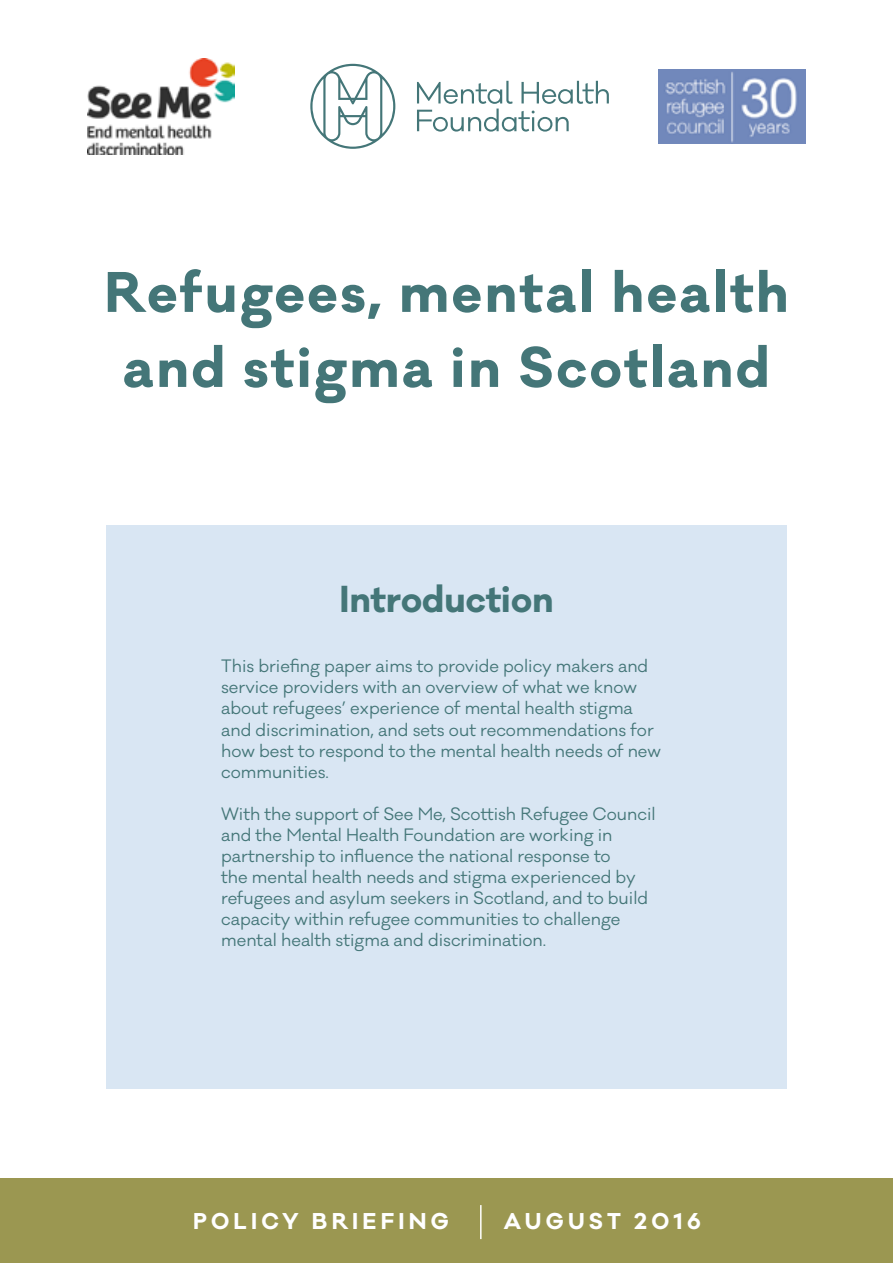
<style>
.page{position:relative;width:893px;height:1263px;background:#fff}
.page>*{position:absolute;margin:0;border:0;box-sizing:border-box;transform-origin:0 0}
.t1{font:700 52.5px/75px "Galano Classic";letter-spacing:.05em;color:#447678;text-align:center}
.t2{font:700 34.5px "Galano Classic";color:#447678}
.t3{font:700 21px "Galano Classic";letter-spacing:.2em;color:#fff}
.t4{font:16.5px/21px "Galano Classic";color:#447678}
</style>
<div class="page">
<div style="left:106px;top:525px;width:681px;height:564px;background:#d9e6f3"></div>
<svg style="left:417px;top:81px;width:192px;height:51px"></svg>
<svg style="left:310px;top:64px;width:85px;height:85px"></svg>
<div style="left:0;top:1178px;width:893px;height:85px;background:#9b9751"></div>
<hr style="left:480px;top:1205px;width:2px;height:34px;background:#fff">
<img style="left:87px;top:58px;width:148px;height:96px">
<img style="left:658px;top:69px;width:148px;height:74px">
<h1 class="t1" style="left:104px;top:255px;width:686px">Refugees, mental health and stigma in Scotland</h1>
<h2 class="t2" style="left:339px;top:576px;width:216px">Introduction</h2>
<p class="t4" style="left:221px;top:656px;width:441px">This briefing paper aims to provide policy makers and service providers with an overview of what we know about refugees’ experience of mental health stigma and discrimination, and sets out recommendations for how best to respond to the mental health needs of new communities.</p>
<p class="t4" style="left:221px;top:803px;width:436px">With the support of See Me, Scottish Refugee Council and the Mental Health Foundation are working in partnership to influence the national response to<br>the mental health needs and stigma experienced by refugees and asylum seekers in Scotland, and to build capacity within refugee communities to challenge mental health stigma and discrimination.</p>
<p class="t3" style="left:193px;top:1206px;width:257px">POLICY BRIEFING</p>
<p class="t3" style="left:504px;top:1206px;width:199px">AUGUST 2016</p>
</div>
